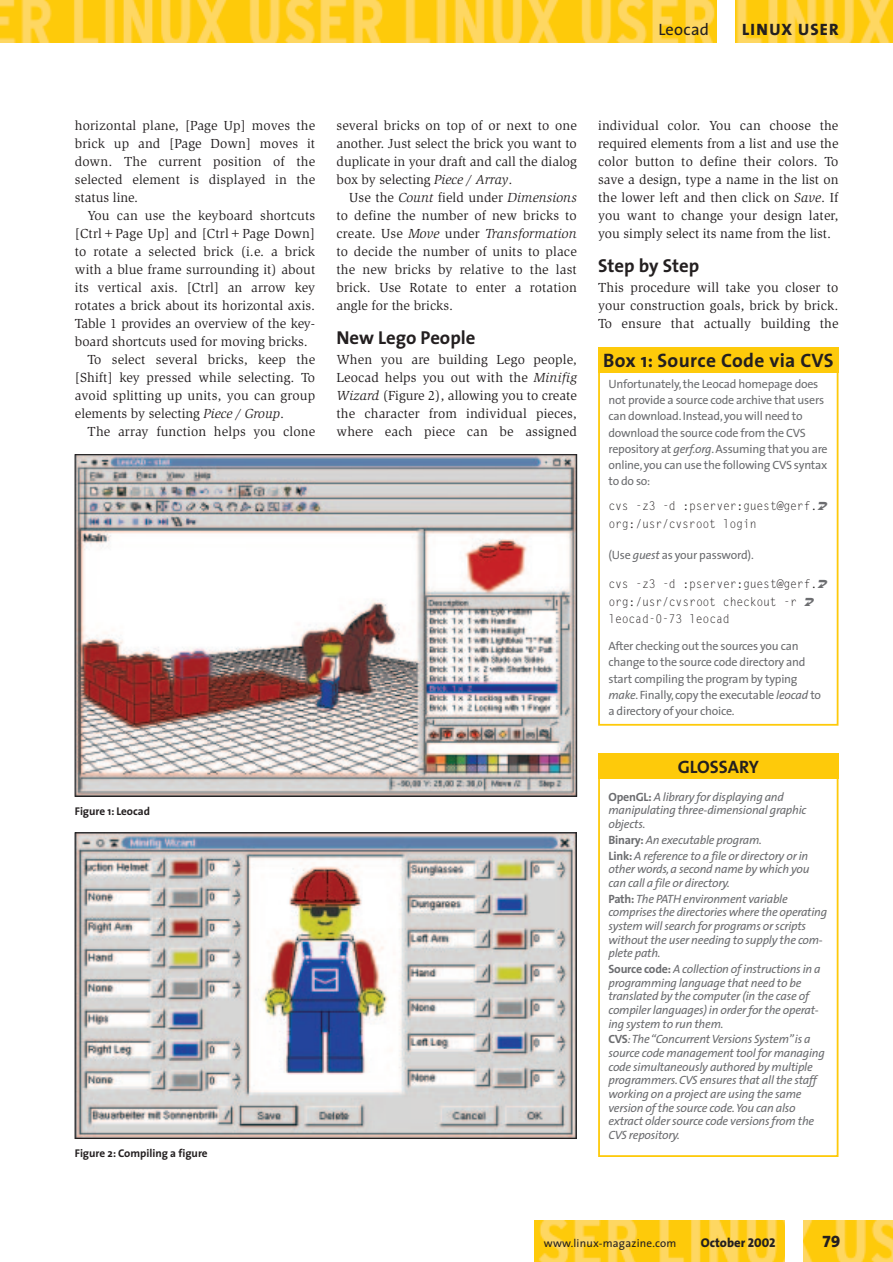
<style>
.page{position:relative;width:893px;height:1262px;background:#fff}
.page>*{position:absolute;margin:0;border:0;box-sizing:border-box;transform-origin:0 0}
.t1{font:700 19.5px "The Sans";letter-spacing:.02em;color:#231f20}
.t2{font:700 18.75px "The Sans";color:#231f20}
.t3{font:18px "The Sans Bold Caps";color:#231f20}
.t4{font:16.5px "The Sans Extra Bold Caps";letter-spacing:.07em;color:#231f20}
.t5{font:16.5px "The Sans";letter-spacing:.02em;color:#231f20}
.t6{font:16.5px "The Sans Extra Bold Expert";color:#231f20}
.t7{font:13.5px/18px "Slimbach";letter-spacing:.01em;color:#231f20;text-align:justify}
.t8{font:800 12.75px "The Sans";color:#231f20}
.t9{font:italic 12px/13.6px "The Sans";letter-spacing:-.02em;color:#6c6d70}
.t10{font:12px/16.2px "The Sans";letter-spacing:-.02em;color:#6c6d70}
.t11{font:12px/17.7px "Gothic Looser";letter-spacing:-.015em;color:#231f20;scale:.96 1}
.t12{font:700 11.25px "The Sans";color:#231f20}
.t13{font:11.25px "The Sans";letter-spacing:.02em;color:#231f20}
.s1{font-style:italic}
.s2{font-weight:700;font-style:normal}
.s3{font-family:"The Sans Extra Bold Caps";font-weight:400}
</style>
<div class="page">
<img style="left:534px;top:1220px;width:358px;height:42px">
<div style="left:785px;top:1220px;width:17px;height:42px;background:#fff"></div>
<img style="left:1px;top:0;width:891px;height:43px">
<div style="left:717px;top:0;width:17px;height:43px;background:#fff"></div>
<div style="left:598px;top:367px;width:240px;height:358px;border:2px solid #feca0a"></div>
<div style="left:598px;top:347px;width:240px;height:26px;background:#feca0a"></div>
<div style="left:598px;top:770px;width:240px;height:387px;border:2px solid #feca0a"></div>
<div style="left:598px;top:753px;width:240px;height:25px;background:#feca0a"></div>
<img style="left:77px;top:833px;width:500px;height:305px">
<div style="left:75px;top:832px;width:501px;height:306px;border:1px solid #231f20"></div>
<img style="left:77px;top:456px;width:498px;height:338px">
<p class="t5" style="left:658px;top:23px;width:52px">Leocad</p>
<p class="t4" style="left:742px;top:20px;width:98px">LINUX USER</p>
<p class="t7" style="left:75px;top:118px;width:242px">horizontal plane, [Page Up] moves the brick up and [Page Down] moves it down. The current position of the selected element is displayed in the status line.</p>
<p class="t7" style="left:88px;top:208px;width:229px">You can use the keyboard shortcuts</p>
<p class="t7" style="left:75px;top:226px;width:242px">[Ctrl+Page Up] and [Ctrl+Page Down]</p>
<p class="t7" style="left:75px;top:244px;width:242px">to rotate a selected brick (i.e. a brick</p>
<p class="t7" style="left:75px;top:262px;width:242px">with a blue frame surrounding it) about</p>
<p class="t7" style="left:75px;top:280px;width:242px">its vertical axis. [Ctrl] an arrow key</p>
<p class="t7" style="left:75px;top:298px;width:242px">rotates a brick about its horizontal axis.</p>
<p class="t7" style="left:75px;top:316px;width:242px">Table 1 provides an overview of the key-</p>
<p class="t7" style="left:75px;top:334px;width:234px">board shortcuts used for moving bricks.</p>
<p class="t7" style="left:88px;top:352px;width:229px">To select several bricks, keep the</p>
<p class="t7" style="left:75px;top:370px;width:242px">[Shift] key pressed while selecting. To</p>
<p class="t7" style="left:75px;top:388px;width:242px">avoid splitting up units, you can group</p>
<p class="t7" style="left:75px;top:406px;width:211px">elements by selecting <span class="s1">Piece / Group</span>.</p>
<p class="t7" style="left:88px;top:424px;width:229px">The array function helps you clone</p>
<p class="t12" style="left:75px;top:806px;width:77px">Figure 1: Leocad</p>
<p class="t12" style="left:75px;top:1148px;width:134px">Figure 2: Compiling a figure</p>
<p class="t7" style="left:336px;top:118px;width:242px">several bricks on top of or next to one another. Just select the brick you want to duplicate in your draft and call the dialog box by selecting <span class="s1">Piece / Array</span>.</p>
<p class="t7" style="left:336px;top:190px;width:242px;text-indent:13px">Use the <span class="s1">Count</span> field under <span class="s1">Dimensions </span>to define the number of new bricks to create. Use <span class="s1">Move</span> under <span class="s1">Transformation </span>to decide the number of units to place the new bricks by relative to the last brick. Use Rotate to enter a rotation angle for the bricks.</p>
<h2 class="t2" style="left:336px;top:330px;width:140px">New Lego People</h2>
<p class="t7" style="left:336px;top:352px;width:242px">When you are building Lego people, Leocad helps you out with the <span class="s1">Minifig Wizard</span> (Figure 2), allowing you to create the character from individual pieces, where each piece can be assigned</p>
<p class="t7" style="left:598px;top:118px;width:242px">individual color. You can choose the required elements from a list and use the color button to define their colors. To save a design, type a name in the list on the lower left and then click on <span class="s1">Save</span>. If you want to change your design later, you simply select its name from the list.</p>
<h2 class="t2" style="left:598px;top:258px;width:103px">Step by Step</h2>
<p class="t7" style="left:598px;top:280px;width:242px">This procedure will take you closer to your construction goals, brick by brick.<br>To ensure that actually building the</p>
<h1 class="t1" style="left:603px;top:353px;width:232px">Box 1: Source Code via CVS</h1>
<p class="t10" style="left:608px;top:377px;width:221px">Unfortunately, the Leocad homepage does not provide a source code archive that users can download. Instead, you will need to download the source code from the CVS repository at <span class="s1">gerf.org</span>.Assuming that you are online, you can use the following CVS syntax to do so:</p>
<p class="t11" style="left:608px;top:497px;width:219px">cvs -z3 -d :pserver:guest@gerf. org:/usr/cvsroot login</p>
<p class="t10" style="left:608px;top:548px;width:147px">(Use <span class="s1">guest</span> as your password).</p>
<p class="t11" style="left:608px;top:575px;width:219px">cvs -z3 -d :pserver:guest@gerf. org:/usr/cvsroot checkout -r leocad-0-73 leocad</p>
<p class="t10" style="left:608px;top:639px;width:214px">After checking out the sources you can change to the source code directory and start compiling the program by typing <span class="s1">make</span>. Finally, copy the executable <span class="s1">leocad</span> to a directory of your choice.</p>
<h3 class="t3" style="left:677px;top:756px;width:83px">GLOSSARY</h3>
<p class="t9" style="left:608px;top:791px;width:199px"><span class="s2">OpenGL:</span> A library for displaying and manipulating three-dimensional graphic objects.</p>
<p class="t9" style="left:608px;top:833px;width:201px;line-height:15.8px"><span class="s2">Binary:</span> An executable program.<br><span class="s2">Link:</span> A reference to a file or directory or in</p>
<p class="t9" style="left:608px;top:863px;width:203px">other words, a second name by which you can call a file or directory.</p>
<p class="t9" style="left:608px;top:893px;width:220px"><span class="s2">Path:</span>The PATH environment variable comprises the directories where the operating system will search for programs or scripts without the user needing to supply the com&shy;plete path.</p>
<p class="t9" style="left:608px;top:963px;width:214px"><span class="s2">Source code:</span> A collection of instructions in a programming language that need to be translated by the computer (in the case of compiler languages) in order for the operat&shy;ing system to run them.</p>
<p class="t9" style="left:608px;top:1033px;width:218px"><span class="s2">CVS</span>:The “Concurrent Versions System”is a source code management tool for managing code simultaneously authored by multiple programmers. CVS ensures that all the staff working on a project are using the same version of the source code.You can also extract older source code versions from the CVS repository.</p>
<p class="t13" style="left:543px;top:1238px;width:134px">www.linux-magazine.com</p>
<p class="t8" style="left:700px;top:1237px;width:76px">October <span class="s3">2002</span></p>
<p class="t6" style="left:822px;top:1231px;width:20px">79</p>
</div>
